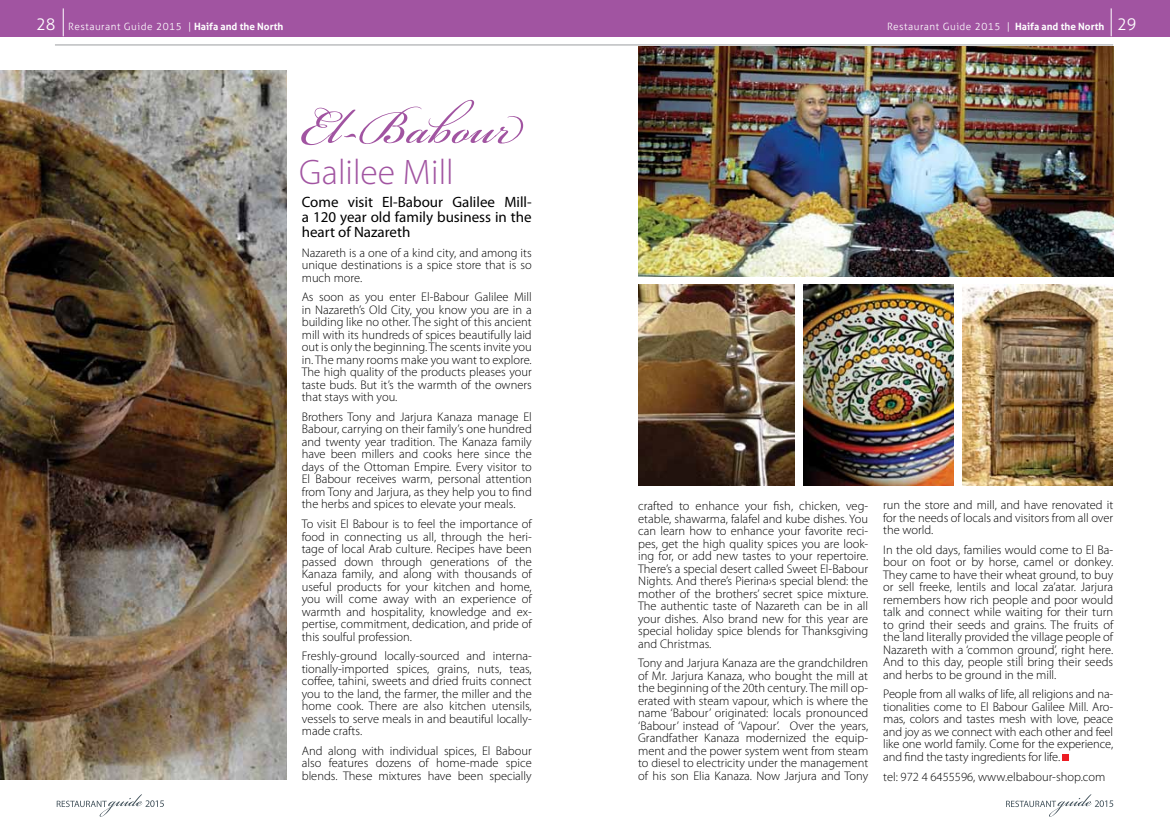
<style>
.page{position:relative;width:1170px;height:833px;background:#fff}
.page>*{position:absolute;margin:0;border:0;box-sizing:border-box;transform-origin:0 0}
.t1{font:75px "Bickham Script Pro";color:#a154a1}
.t2{font:300 35.62px "Myriad Pro";color:#a154a1}
.t3{font:15px/15px "Myriad Pro";color:#000;text-align:justify}
.t4{font:300 12.5px/12.5px "Myriad Pro";color:#000;text-align:justify}
.t5{font:300 10px "Aller";letter-spacing:.05em;color:#fff}
.s1{font-size:16.25px}
.s2{font-weight:700}
</style>
<div class="page">
<img style="left:638px;top:46px;width:475px;height:231px">
<img style="left:803px;top:285px;width:150px;height:200px">
<img style="left:0;top:71px;width:287px;height:709px">
<img style="left:638px;top:285px;width:156px;height:200px">
<img style="left:962px;top:285px;width:150px;height:200px">
<div style="left:1062px;top:754px;width:6px;height:7px;background:#ed1d24"></div>
<hr style="left:55px;top:44px;width:1058px;height:2px;background:#afb1b4">
<svg style="left:57px;top:794px;width:107px;height:22px"></svg>
<svg style="left:1006px;top:794px;width:107px;height:22px"></svg>
<div style="left:0;top:0;width:1169px;height:36px;background:#a154a1"></div>
<svg style="left:1110px;top:8px;width:1px;height:28px"></svg>
<svg style="left:63px;top:8px;width:1px;height:28px"></svg>
<p class="t5" style="left:36px;top:21px;width:249px"><span class="s1">28</span> Restaurant Guide 2015 | <span class="s2">Haifa and the North</span></p>
<p class="t5" style="left:886px;top:21px;width:251px">Restaurant Guide 2015 | <span class="s2">Haifa and the North</span> <span class="s1">29</span></p>
<h1 class="t1" style="left:299px;top:73px;width:215px">El-Babour</h1>
<h2 class="t2" style="left:299px;top:150px;width:156px">Galilee Mill</h2>
<p class="t3" style="left:302px;top:194px;width:231px">Come visit El-Babour Galilee Mill&shy;a 120 year old family business in the heart of Nazareth</p>
<p class="t4" style="left:302px;top:246px;width:231px">Nazareth is a one of a kind city, and among its unique destinations is a spice store that is so much more.</p>
<p class="t4" style="left:302px;top:291px;width:231px">As soon as you enter El-Babour Galilee Mill in Nazareth’s Old City, you know you are in a building like no other. The sight of this ancient mill with its hundreds of spices beautifully laid out is only the beginning. The scents invite you in. The many rooms make you want to explore.<br>The high quality of the products pleases your taste buds. But it’s the warmth of the owners that stays with you.</p>
<p class="t4" style="left:302px;top:410px;width:231px">Brothers Tony and Jarjura Kanaza manage El Babour, carrying on their family’s one hundred and twenty year tradition. The Kanaza family have been millers and cooks here since the days of the Ottoman Empire. Every visitor to El Babour receives warm, personal attention from Tony and Jarjura, as they help you to find the herbs and spices to elevate your meals.</p>
<p class="t4" style="left:302px;top:517px;width:231px">To visit El Babour is to feel the importance of food in connecting us all, through the heri&shy;tage of local Arab culture. Recipes have been passed down through generations of the Kanaza family, and along with thousands of useful products for your kitchen and home, you will come away with an experience of warmth and hospitality, knowledge and ex&shy;pertise, commitment, dedication, and pride of this soulful profession.</p>
<p class="t4" style="left:302px;top:649px;width:231px">Freshly-ground locally-sourced and interna&shy;tionally-imported spices, grains, nuts, teas, coffee, tahini, sweets and dried fruits connect you to the land, the farmer, the miller and the home cook. There are also kitchen utensils, vessels to serve meals in and beautiful locally&shy;made crafts.</p>
<p class="t4" style="left:302px;top:744px;width:231px">And along with individual spices, El Babour also features dozens of home-made spice blends. These mixtures have been specially</p>
<p class="t4" style="left:638px;top:499px;width:231px">crafted to enhance your fish, chicken, veg&shy;etable, shawarma, falafel and kube dishes. You can learn how to enhance your favorite reci&shy;pes, get the high quality spices you are look&shy;ing for, or add new tastes to your repertoire.<br>There’s a special desert called Sweet El-Babour Nights. And there’s Pierina›s special blend: the mother of the brothers’ secret spice mixture.<br>The authentic taste of Nazareth can be in all your dishes. Also brand new for this year are special holiday spice blends for Thanksgiving and Christmas.</p>
<p class="t4" style="left:638px;top:656px;width:231px">Tony and Jarjura Kanaza are the grandchildren of Mr. Jarjura Kanaza, who bought the mill at the beginning of the 20th century. The mill op&shy;erated with steam vapour, which is where the name ‘Babour’ originated: locals pronounced ‘Babour’ instead of ‘Vapour’. Over the years, Grandfather Kanaza modernized the equip&shy;ment and the power system went from steam to diesel to electricity under the management of his son Elia Kanaza. Now Jarjura and Tony</p>
<p class="t4" style="left:883px;top:498px;width:231px">run the store and mill, and have renovated it for the needs of locals and visitors from all over the world.</p>
<p class="t4" style="left:883px;top:543px;width:231px">In the old days, families would come to El Ba&shy;bour on foot or by horse, camel or donkey.<br>They came to have their wheat ground, to buy or sell freeke, lentils and local za’atar. Jarjura remembers how rich people and poor would talk and connect while waiting for their turn to grind their seeds and grains. The fruits of the land literally provided the village people of Nazareth with a ‘common ground’, right here.<br>And to this day, people still bring their seeds and herbs to be ground in the mill.</p>
<p class="t4" style="left:883px;top:688px;width:231px">People from all walks of life, all religions and na&shy;tionalities come to El Babour Galilee Mill. Aro&shy;mas, colors and tastes mesh with love, peace and joy as we connect with each other and feel like one world family. Come for the experience, and find the tasty ingredients for life.</p>
<p class="t4" style="left:883px;top:770px;width:224px">tel: 972 4 6455596, www.elbabour-shop.com</p>
</div>
